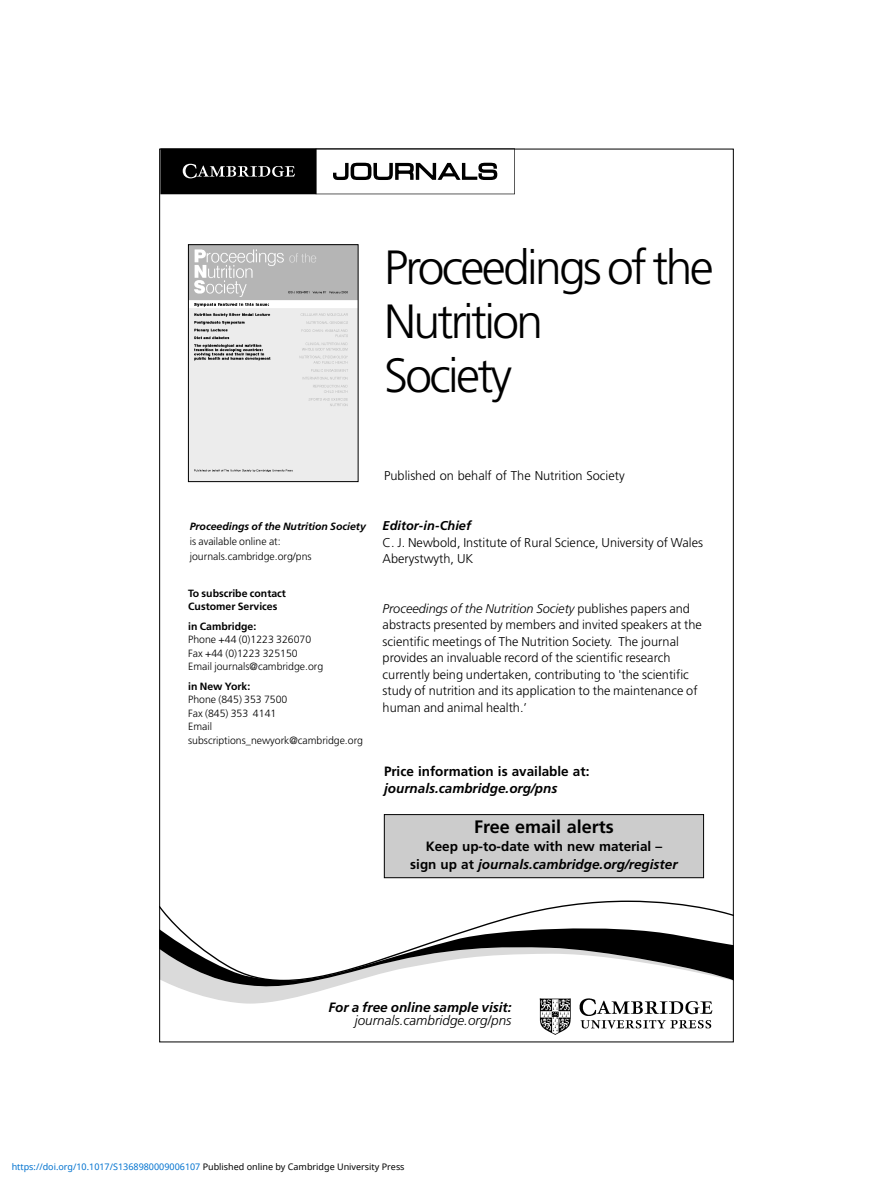
<style>
.page{position:relative;width:893px;height:1191px;background:#fff}
.page>*{position:absolute;margin:0;border:0;box-sizing:border-box;transform-origin:0 0}
.t1{font:300 48px/54px "Frutiger LT Std";letter-spacing:-.055em;color:#000}
.t2{font:700 18px "Frutiger LT Std";color:#000}
.t3{font:700 13.5px/18px "Frutiger LT Std";color:#000;text-align:center}
.t4{font:italic 700 13.5px "Frutiger LT Std";color:#000}
.t5{font:italic 300 13.5px "Frutiger LT Std";color:#000}
.t6{font:300 12.75px/16.5px "Frutiger LT Std";color:#000}
.t7{font:italic 700 12.75px "Frutiger LT Std";color:#000}
.t8{font:300 10.5px/13.5px "Frutiger LT Std";color:#000}
.t9{font:700 10.5px/13.5px "Frutiger LT Std";color:#000}
.t10{font:italic 700 10.5px "Frutiger LT Std";color:#000}
.t11{font:9px "Noto Sans";color:#0172cf}
.s1{font-style:italic}
.s2{color:#000}
</style>
<div class="page">
<svg style="left:161px;top:151px;width:354px;height:43px"></svg>
<svg style="left:161px;top:900px;width:570px;height:22px"></svg>
<svg style="left:161px;top:922px;width:570px;height:81px"></svg>
<img style="left:539px;top:998px;width:175px;height:37px">
<img style="left:190px;top:246px;width:166px;height:234px">
<div style="left:188px;top:244px;width:170px;height:238px;border:1px solid #000"></div>
<div style="left:384px;top:814px;width:319px;height:63px;background:#ccc"></div>
<div style="left:384px;top:814px;width:320px;height:64px;border:1px solid #000"></div>
<h1 class="t1" style="left:384px;top:244px;width:331px">Proceedings of the<br>Nutrition<br>Society</h1>
<p class="t10" style="left:190px;top:522px;width:178px">Proceedings of the Nutrition Society</p>
<p class="t8" style="left:190px;top:534px;width:123px;line-height:15px">is available online at: journals.cambridge.org/pns</p>
<p class="t9" style="left:188px;top:587px;width:99px">To subscribe contact<br>Customer Services</p>
<p class="t9" style="left:188px;top:620px;width:70px">in Cambridge:</p>
<p class="t8" style="left:188px;top:633px;width:136px">Phone +44 (0)1223 326070<br>Fax +44 (0)1223 325150<br>Email journals@cambridge.org</p>
<p class="t9" style="left:188px;top:680px;width:64px">in New York:</p>
<p class="t8" style="left:188px;top:693px;width:176px">Phone (845) 353 7500<br>Fax (845) 353 4141<br>Email subscriptions_newyork@cambridge.org</p>
<p class="t6" style="left:384px;top:468px;width:242px">Published on behalf of The Nutrition Society</p>
<p class="t7" style="left:383px;top:520px;width:90px">Editor-in-Chief</p>
<p class="t6" style="left:383px;top:535px;width:322px">C. J. Newbold, Institute of Rural Science, University of Wales<br>Aberystwyth, UK</p>
<p class="t6" style="left:383px;top:601px;width:321px"><span class="s1">Proceedings of the Nutrition Society</span> publishes papers and abstracts presented by members and invited speakers at the scientific meetings of The Nutrition Society. The journal provides an invaluable record of the scientific research currently being undertaken, contributing to 'the scientific study of nutrition and its application to the maintenance of human and animal health.’</p>
<p class="t3" style="left:384px;top:763px;width:207px">Price information is available at:</p>
<p class="t4" style="left:384px;top:782px;width:175px">journals.cambridge.org/pns</p>
<h2 class="t2" style="left:474px;top:819px;width:141px">Free email alerts</h2>
<p class="t3" style="left:410px;top:838px;width:269px">Keep up-to-date with new material –<br>sign up at <span class="s1">journals.cambridge.org/register</span></p>
<p class="t4" style="left:328px;top:1001px;width:185px">For a free online sample visit:</p>
<p class="t5" style="left:355px;top:1015px;width:158px">journals.cambridge.org/pns</p>
<p class="t11" style="left:12px;top:1160px;width:394px">https://doi.org/10.1017/S1368980009006107 <span class="s2">Published online by Cambridge University Press</span></p>
</div>
